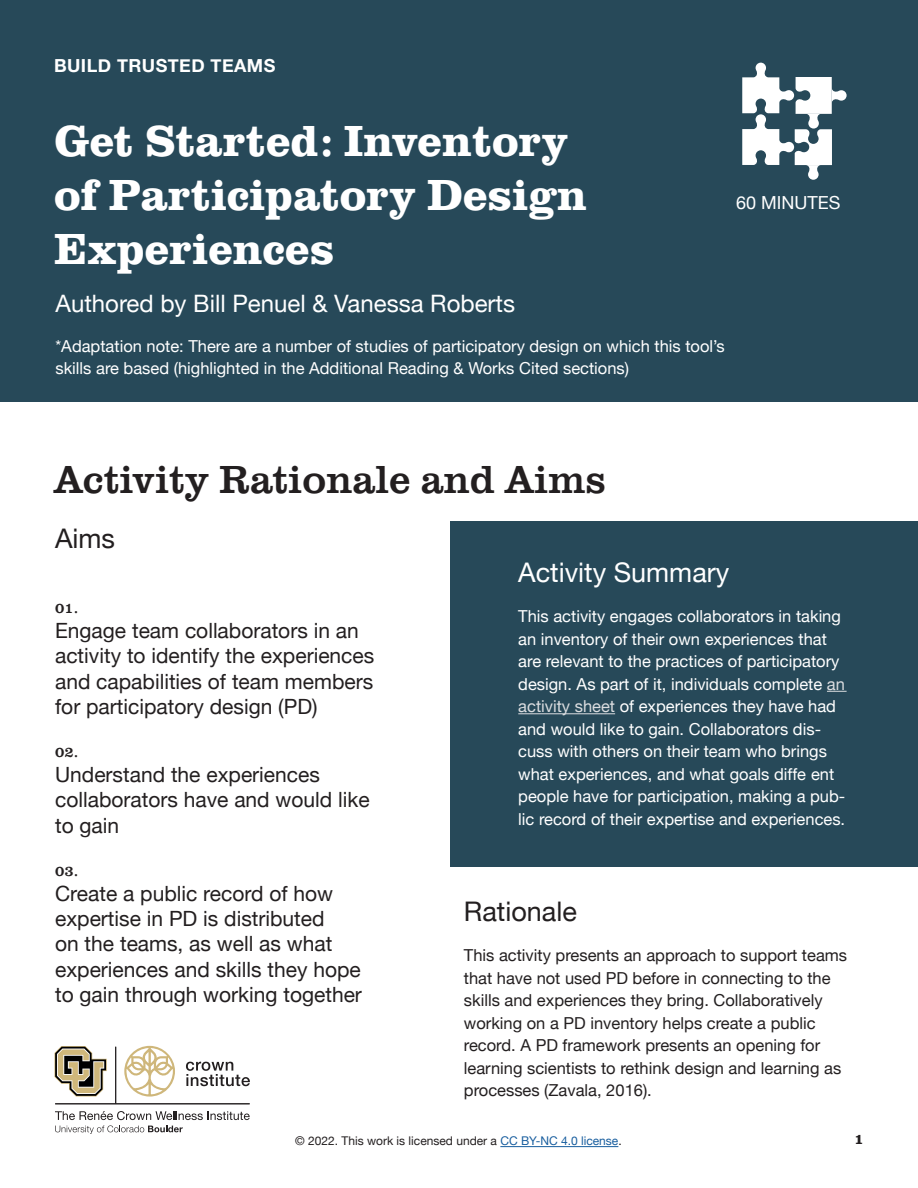
<style>
.page{position:relative;width:918px;height:1188px;background:#fff}
.page>*{position:absolute;margin:0;border:0;box-sizing:border-box;transform-origin:0 0}
.t1{font:700 45px/54px "Clarendon URW";color:#fff}
.Headline_-_Large{font:40.5px "Clarendon URW";color:#231f20}
.Headline_-_Medium{font:27px "Helvetica Neue";color:#fff}
.Headline_-_Medium-2{font:27px "Helvetica Neue";color:#231f20}
.Author{font:24px "Helvetica Neue";color:#fff}
.t2{font:21px/25.2px "Helvetica Neue";color:#231f20}
.t3{font:700 18px "Helvetica Neue";letter-spacing:.025em;color:#fff}
.Headline_-_Medium-3{font:18px "Helvetica Neue";color:#fff}
.Body_Copy{font:16.5px/22.5px "Helvetica Neue";color:#fff}
.t4{font:16.5px/22.5px "Helvetica Neue";color:#231f20}
.Numbers{font:15px "Clarendon URW";color:#231f20}
.t5{font:700 15px "Clarendon URW";color:#231f20}
.t6{font:12px "Helvetica Neue";color:#231f20}
.s1{color:#dbdde0}
.s2{color:#175d9e}
</style>
<div class="page">
<div style="left:0;top:0;width:918px;height:402px;background:#274959"></div>
<svg style="left:55px;top:1111px;width:195px;height:23px"></svg>
<svg style="left:54px;top:1046px;width:53px;height:51px"></svg>
<hr style="left:115px;top:1047px;width:1px;height:57px;background:#231f20">
<hr style="left:55px;top:1104px;width:195px;height:1px;background:#231f20">
<svg style="left:186px;top:1062px;width:64px;height:24px"></svg>
<svg style="left:124px;top:1046px;width:51px;height:51px"></svg>
<hr style="left:500px;top:1146px;width:118px;height:1px;background:#175d9e">
<svg style="left:742px;top:63px;width:105px;height:117px"></svg>
<div style="left:450px;top:521px;width:468px;height:345px;background:#274959"></div>
<svg style="left:827px;top:691px;width:20px;height:1px"></svg>
<hr style="left:518px;top:713px;width:97px;height:1px;background:#dbdde0">
<p class="t3" style="left:54px;top:51px;width:223px">BUILD TRUSTED TEAMS</p>
<p class="t1" style="left:54px;top:112px;width:534px">Get Started: Inventory of Participatory Design<br>Experiences</p>
<p class="Author" style="left:56px;top:287px;width:461px">Authored by Bill Penuel &amp; Vanessa Roberts</p>
<p class="Body_Copy" style="left:56px;top:336px;width:671px">*Adaptation note: There are a number of studies of participatory design on which this tool’s skills are based (highlighted in the Additional Reading &amp; Works Cited sections)</p>
<p class="Headline_-_Medium-3" style="left:736px;top:189px;width:106px">60 MINUTES</p>
<p class="Headline_-_Large" style="left:54px;top:449px;width:553px">Activity Rationale and Aims</p>
<p class="Headline_-_Medium-2" style="left:55px;top:519px;width:62px">Aims</p>
<p class="Numbers" style="left:55px;top:597px;width:25px">01.</p>
<p class="t2" style="left:55px;top:619px;width:321px">Engage team collaborators in an activity to identify the experiences and capabilities of team members for participatory design (PD)</p>
<p class="Numbers" style="left:55px;top:741px;width:25px">02.</p>
<p class="t2" style="left:55px;top:763px;width:316px">Understand the experiences collaborators have and would like to gain</p>
<p class="Numbers" style="left:55px;top:860px;width:25px">03.</p>
<p class="t2" style="left:55px;top:882px;width:308px">Create a public record of how expertise in PD is distributed<br>on the teams, as well as what experiences and skills they hope to gain through working together</p>
<p class="Headline_-_Medium" style="left:518px;top:553px;width:213px">Activity Summary</p>
<p class="Body_Copy" style="left:518px;top:606px;width:329px">This activity engages collaborators in taking an inventory of their own experiences that are relevant to the practices of participatory design. As part of it, individuals complete <span class="s1">an activity sheet</span> of experiences they have had and would like to gain. Collaborators dis&shy;cuss with others on their team who brings what experiences, and what goals diffe ent people have for participation, making a pub&shy;lic record of their expertise and experiences.</p>
<p class="Headline_-_Medium-2" style="left:464px;top:892px;width:114px">Rationale</p>
<p class="t4" style="left:464px;top:945px;width:385px">This activity presents an approach to support teams that have not used PD before in connecting to the skills and experiences they bring. Collaboratively working on a PD inventory helps create a public record. A PD framework presents an opening for learning scientists to rethink design and learning as processes (Zavala, 2016).</p>
<p class="t6" style="left:295px;top:1132px;width:328px">©️ 2022. This work is licensed under a <span class="s2">CC BY-NC 4.0 license</span>.</p>
<p class="t5" style="left:855px;top:1128px;width:11px">1</p>
</div>
